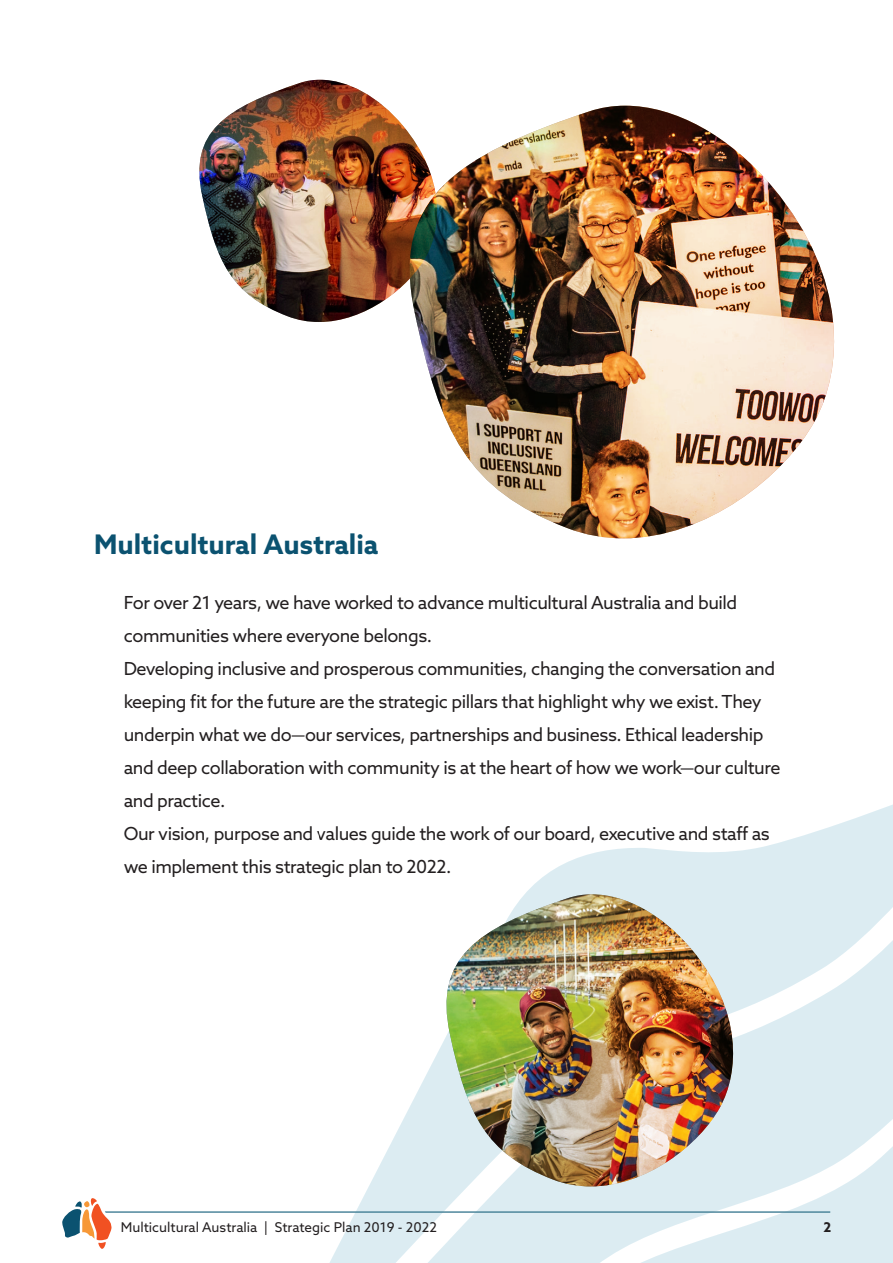
<style>
.page{position:relative;width:893px;height:1263px;background:#fff}
.page>*{position:absolute;margin:0;border:0;box-sizing:border-box;transform-origin:0 0}
.t1{font:700 27px "Azo Sans";color:#0b5270}
.t2{font:18px/33px "Azo Sans";letter-spacing:-.025em;color:#231f20}
.t3{font:13.5px "Azo Sans";color:#231f20}
.t4{font:700 13.5px "Azo Sans";color:#231f20}
</style>
<div class="page">
<svg style="left:329px;top:804px;width:564px;height:459px;fill:#dcecf2"></svg>
<img style="left:416px;top:106px;width:419px;height:432px">
<img style="left:199px;top:80px;width:246px;height:242px">
<svg style="left:62px;top:1198px;width:768px;height:51px"></svg>
<img style="left:434px;top:894px;width:309px;height:292px">
<h1 class="t1" style="left:94px;top:527px;width:286px">Multicultural Australia</h1>
<p class="t2" style="left:124px;top:585px;width:658px">For over 21 years, we have worked to advance multicultural Australia and build communities where everyone belongs.<br>Developing inclusive and prosperous communities, changing the conversation and keeping fit for the future are the strategic pillars that highlight why we exist. They underpin what we do—our services, partnerships and business. Ethical leadership and deep collaboration with community is at the heart of how we work—our culture and practice.<br>Our vision, purpose and values guide the work of our board, executive and staff as we implement this strategic plan to 2022.</p>
<p class="t3" style="left:121px;top:1219px;width:318px">Multicultural Australia | Strategic Plan 2019 - 2022</p>
<p class="t4" style="left:823px;top:1219px;width:9px">2</p>
</div>
